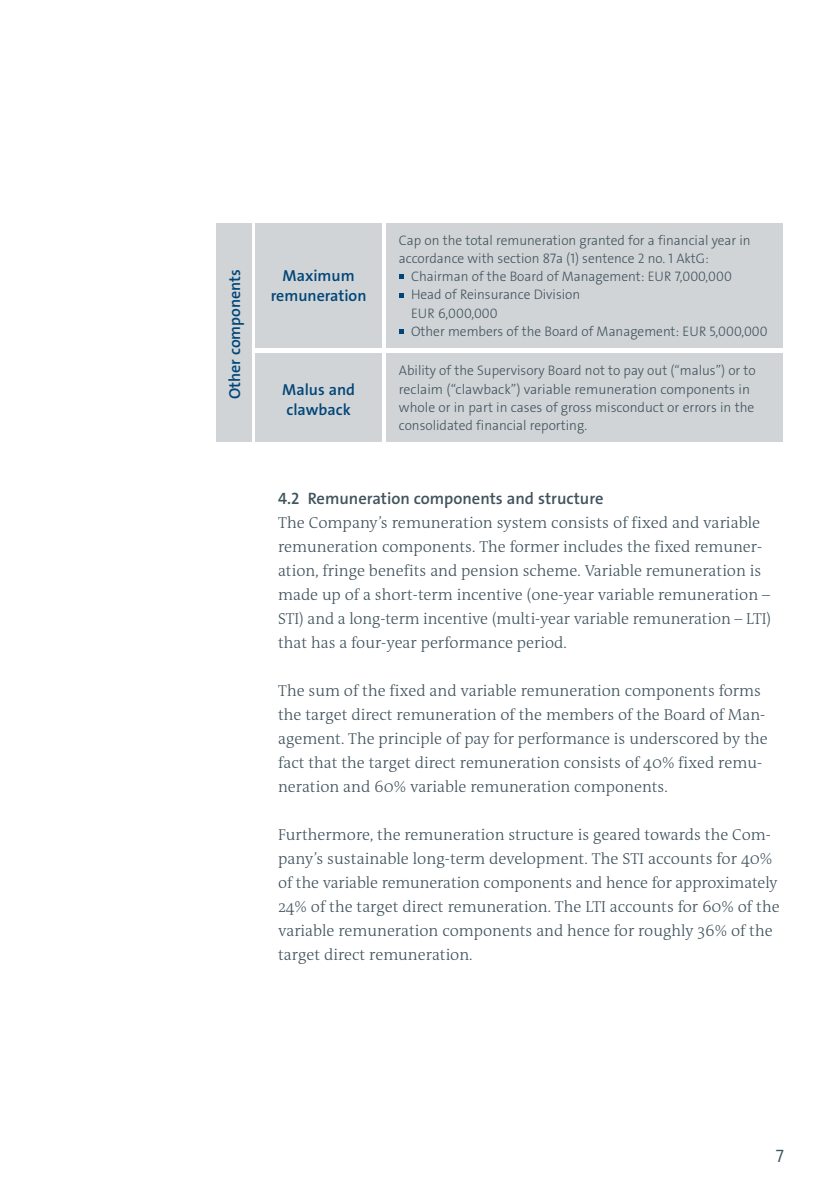
<style>
.page{position:relative;width:840px;height:1191px;background:#fff}
.page>*{position:absolute;margin:0;border:0;box-sizing:border-box;transform-origin:0 0}
.t1{font:18px "The Sans LP4 Se Lig";color:#41535d}
.t2{font:16.4px "The Sans LP6 Se Bld";color:#41535d}
.t3{font:300 16px/24px "The Antiqua B W3";color:#41535d}
.t4{font:16px/20.2px "The Sans LP6 Se Bld";color:#004579;text-align:center}
.t5{font:13.8px/18px "The Sans LP3 Lig";color:#41535d}
</style>
<div class="page">
<div style="left:255px;top:223px;width:127px;height:125px;background:#d0d4d6"></div>
<div style="left:386px;top:223px;width:396px;height:125px;background:#d0d4d6"></div>
<div style="left:255px;top:353px;width:127px;height:88px;background:#d0d4d6"></div>
<div style="left:386px;top:353px;width:396px;height:88px;background:#d0d4d6"></div>
<div style="left:216px;top:223px;width:36px;height:218px;background:#d0d4d6"></div>
<svg style="left:399px;top:275px;width:4px;height:4px"></svg>
<svg style="left:399px;top:293px;width:4px;height:4px"></svg>
<svg style="left:399px;top:329px;width:4px;height:4px"></svg>
<p class="t4" style="left:224px;top:399px;width:131px;rotate:-90deg">Other components</p>
<p class="t4" style="left:271px;top:266px;width:97px">Maximum remuneration</p>
<p class="t4" style="left:282px;top:379px;width:74px;text-align:left">Malus and clawback</p>
<p class="t5" style="left:399px;top:232px;width:353px">Cap on the total remuneration granted for a financial year in accordance with section 87a (1) sentence 2 no. 1 AktG:</p>
<p class="t5" style="left:411px;top:268px;width:358px">Chairman of the Board of Management: EUR 7,000,000<br>Head of Reinsurance Division<br>EUR 6,000,000<br>Other members of the Board of Management: EUR 5,000,000</p>
<p class="t5" style="left:399px;top:362px;width:358px">Ability of the Supervisory Board not to pay out (“malus”) or to reclaim (“clawback”) variable remuneration components in whole or in part in cases of gross misconduct or errors in the consolidated financial reporting.</p>
<p class="t2" style="left:278px;top:488px;width:327px">4.2 Remuneration components and structure</p>
<p class="t3" style="left:278px;top:511px;width:494px">The Company’s remuneration system consists of fixed and variable remuneration components. The former includes the fixed remuner&shy;ation, fringe benefits and pension scheme. Variable remuneration is made up of a short-term incentive (one-year variable remuneration – STI) and a long-term incentive (multi-year variable remuneration – LTI) that has a four-year performance period.</p>
<p class="t3" style="left:278px;top:679px;width:491px">The sum of the fixed and variable remuneration components forms the target direct remuneration of the members of the Board of Man&shy;agement. The principle of pay for performance is underscored by the fact that the target direct remuneration consists of 40% fixed remu&shy;neration and 60% variable remuneration components.</p>
<p class="t3" style="left:278px;top:823px;width:502px">Furthermore, the remuneration structure is geared towards the Com&shy;pany’s sustainable long-term development. The STI accounts for 40% of the variable remuneration components and hence for approximately 24% of the target direct remuneration. The LTI accounts for 60% of the variable remuneration components and hence for roughly 36% of the target direct remuneration.</p>
<p class="t1" style="left:775px;top:1144px;width:10px">7</p>
</div>
